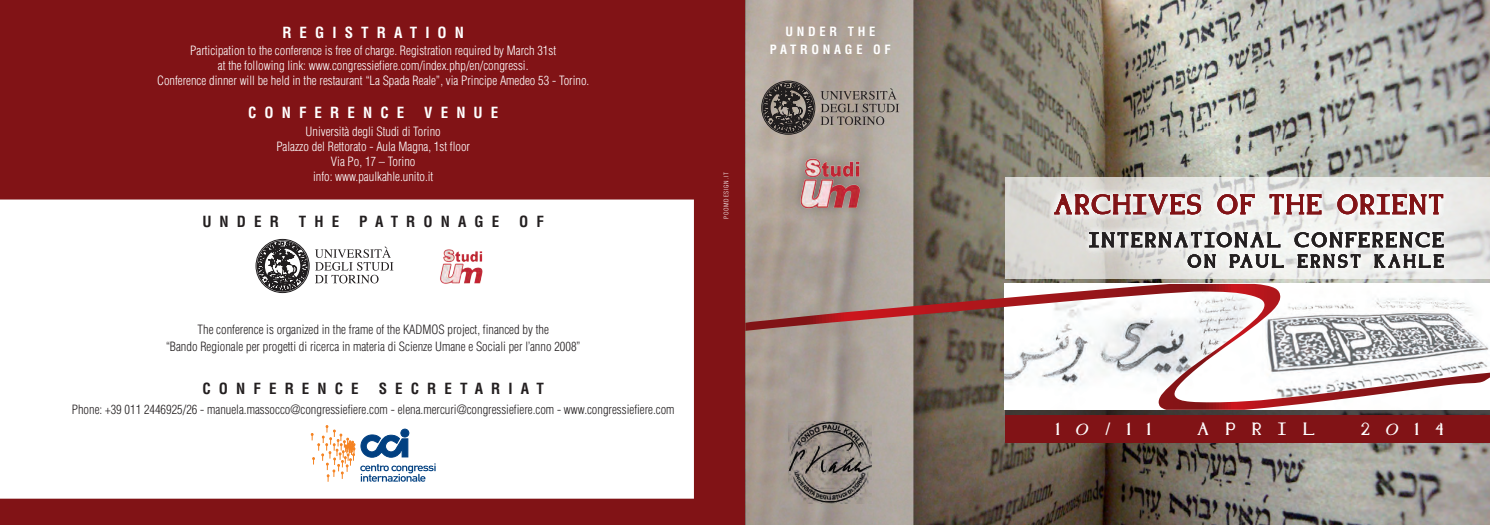
<style>
.page{position:relative;width:1490px;height:525px;background:#fff}
.page>*{position:absolute;margin:0;border:0;box-sizing:border-box;transform-origin:0 0}
.t1{font:28.75px "Kennon";letter-spacing:.06em;color:#811316}
.t2{font:21.25px "Kennon";letter-spacing:.12em;color:#231f20}
.t3{font:18.75px "Kennon";letter-spacing:.16em;color:#231f20}
.t4{font:18.75px "Kennon";letter-spacing:.86em;color:#fff}
.t5{font:700 condensed 15px "Helvetica LT Std";letter-spacing:.54em;color:#231f20}
.t6{font:700 condensed 15px "Helvetica LT Std";letter-spacing:.54em;color:#fff}
.t7{font:300 condensed 12.5px/15px "Helvetica LT Std";color:#fff;text-align:center}
.t8{font:300 condensed 12.5px/17.5px "Helvetica LT Std";color:#231f20}
.t9{font:700 condensed 12.5px/18px "Helvetica LT Std";letter-spacing:.3em;color:#fff;text-align:center}
.t10{font:300 condensed 6.25px "Helvetica LT Std";letter-spacing:.12em;color:#fff}
</style>
<div class="page">
<img style="left:935px;top:0;width:555px;height:525px">
<svg style="left:1005px;top:410px;width:485px;height:5px;background:#403b39"></svg>
<svg style="left:913px;top:0;width:22px;height:525px;background:#695d4f"></svg>
<svg style="left:745px;top:0;width:168px;height:525px;background:#afa59c"></svg>
<svg style="left:1005px;top:177px;width:485px;height:101px;background:#deddda"></svg>
<svg style="left:745px;top:284px;width:745px;height:126px"></svg>
<svg style="left:1029px;top:169px;width:432px;height:120px"></svg>
<svg style="left:1054px;top:194px;width:147px;height:21px"></svg>
<svg style="left:1217px;top:194px;width:38px;height:20px"></svg>
<svg style="left:1269px;top:194px;width:52px;height:20px"></svg>
<svg style="left:1337px;top:194px;width:106px;height:21px"></svg>
<svg style="left:1294px;top:232px;width:149px;height:16px"></svg>
<svg style="left:1089px;top:232px;width:194px;height:37px"></svg>
<svg style="left:1297px;top:254px;width:63px;height:14px"></svg>
<svg style="left:1374px;top:254px;width:69px;height:15px"></svg>
<div style="left:1005px;top:415px;width:485px;height:28px;background:#811316"></div>
<div style="left:784px;top:143px;width:88px;height:78px;background:#231f20;opacity:.45"></div>
<img style="left:799px;top:158px;width:62px;height:50px">
<svg style="left:761px;top:81px;width:138px;height:57px;background:#8a817a"></svg>
<img style="left:788px;top:421px;width:83px;height:82px">
<div style="left:0;top:0;width:745px;height:525px;background:#811316"></div>
<div style="left:0;top:199px;width:694px;height:299px;background:#fff"></div>
<svg style="left:311px;top:425px;width:125px;height:56px;background:#d4d7db"></svg>
<div style="left:401px;top:429px;width:8px;height:8px;background:#014081;border-radius:50%"></div>
<div style="left:401px;top:429px;width:8px;height:8px;border:1px solid #014081;border-radius:50%"></div>
<img style="left:439px;top:248px;width:44px;height:36px">
<svg style="left:315px;top:246px;width:78px;height:37px;background:#d6d6d6"></svg>
<svg style="left:256px;top:239px;width:53px;height:57px;background:#848383"></svg>
<p class="t6" style="left:282px;top:23px;width:183px">REGIS TRATION</p>
<p class="t7" style="left:157px;top:43px;width:434px">Participation to the conference is free of charge. Registration required by March 31st<br>at the following link: www.congressiefiere.com/index.php/en/congressi.<br>Conference dinner will be held in the restaurant “La Spada Reale”, via Principe Amedeo 53 - Torino.</p>
<p class="t6" style="left:248px;top:103px;width:158px">CONF ERENC E</p>
<p class="t6" style="left:424px;top:103px;width:76px">VENUE</p>
<p class="t7" style="left:276px;top:124px;width:195px">Università degli Studi di Torino<br>Palazzo del Rettorato - Aula Magna, 1st floor<br>Via Po, 17 – Torino<br>info: www.paulkahle.unito.it</p>
<p class="t5" style="left:202px;top:212px;width:78px">UNDER</p>
<p class="t5" style="left:299px;top:212px;width:42px">THE</p>
<p class="t5" style="left:359px;top:212px;width:142px">PATRONAGE</p>
<p class="t5" style="left:519px;top:212px;width:26px">O F</p>
<p class="t8" style="left:198px;top:320px;width:226px">The conference is organized in the frame of the KADMOS</p>
<p class="t8" style="left:166px;top:320px;width:417px;text-indent:282px">project, financed by the “Bando Regionale per progetti di ricerca in materia di Scienze Umane e Sociali per l’anno 2008”</p>
<p class="t5" style="left:202px;top:378px;width:158px">CONF ERENC E</p>
<p class="t5" style="left:379px;top:378px;width:167px">SEC RETARIAT</p>
<p class="t8" style="left:72px;top:400px;width:604px">Phone: +39 011 2446925/26 - manuela.massocco@congressiefiere.com - elena.mercuri@congressiefiere.com - www.congressiefiere.com</p>
<p class="t9" style="left:770px;top:22px;width:123px">UNDER THE<br>PATRONAGE O F</p>
<p class="t10" style="left:722px;top:219px;width:48px;rotate:-90deg">poomdesign.it</p>
<h1 class="t1" style="left:1054px;top:188px;width:391px">ARCHIVES OF THE ORIENT</h1>
<h2 class="t2" style="left:1089px;top:228px;width:356px">INTERNATIONAL CONFERENCE</h2>
<h3 class="t3" style="left:1188px;top:251px;width:258px">ON PAUL ERNST KAHLE</h3>
<h3 class="t4" style="left:1056px;top:418px;width:96px">10/11</h3>
<h3 class="t4" style="left:1197px;top:418px;width:119px">APRIL</h3>
<h3 class="t4" style="left:1361px;top:418px;width:84px">2014</h3>
</div>
